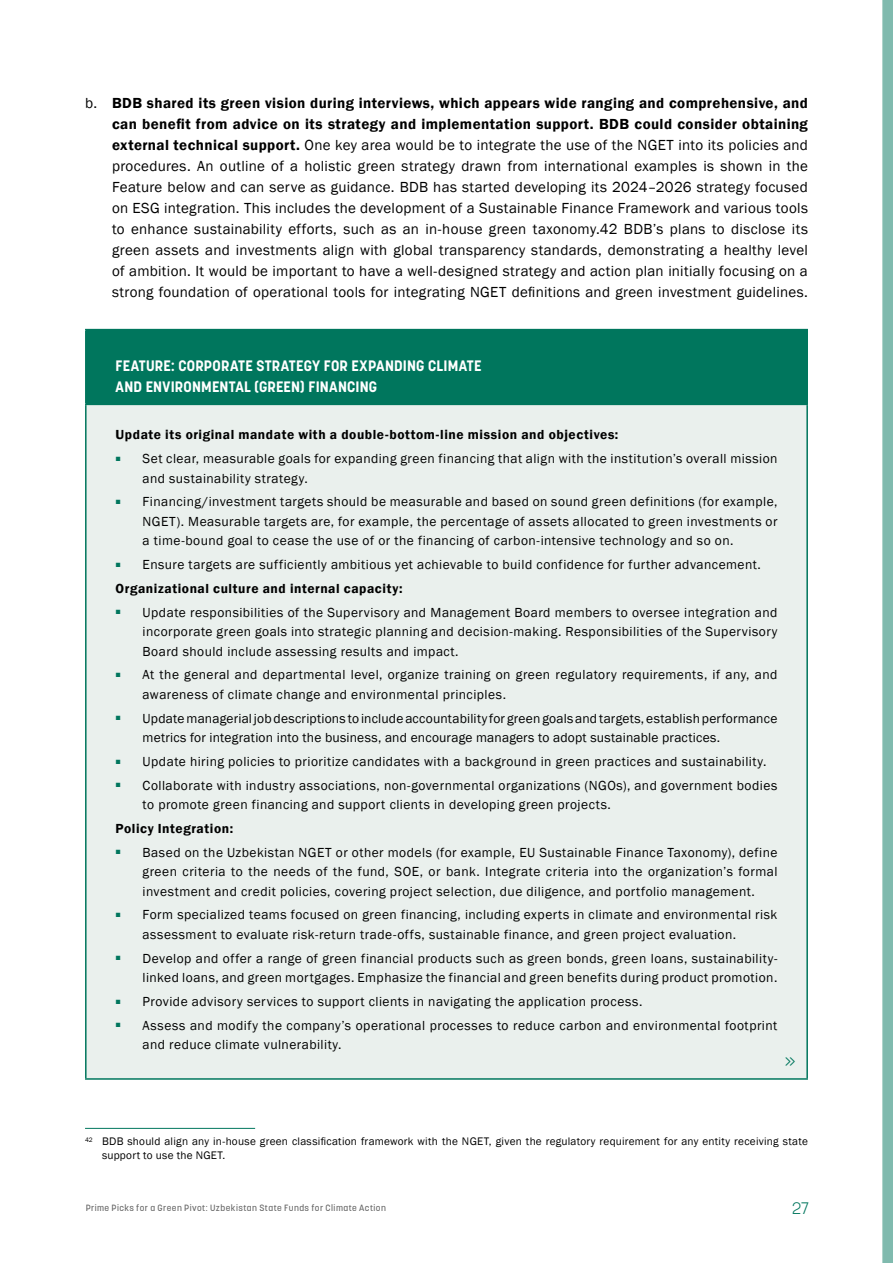
<style>
.page{position:relative;width:893px;height:1263px;background:#fff}
.page>*{position:absolute;margin:0;border:0;box-sizing:border-box;transform-origin:0 0}
.t1{font:300 16.5px "Korolev";color:#00765d}
.t2{font:15px/21px "Franklin Gothic";letter-spacing:.02em;color:#000;text-align:justify}
.t3{font:700 15px/21px "Korolev";letter-spacing:.015em;color:#fff}
.t4{font:13.5px/19.5px "Franklin Gothic";letter-spacing:.035em;color:#000}
.t5{font:13.5px/19.5px "Franklin Gothic";letter-spacing:.015em;color:#000}
.t6{font:600 13.5px "Franklin Gothic";letter-spacing:.04em;color:#000}
.t7{font:11.25px/13.5px "Franklin Gothic";letter-spacing:.02em;color:#000}
.t8{font:500 9px "Korolev";letter-spacing:.05em;color:#000}
.s1{font-weight:600}
</style>
<div class="page">
<svg style="left:882px;top:0;width:11px;height:1263px;background:#84bcb0"></svg>
<div style="left:86px;top:330px;width:721px;height:74px;background:#00765d"></div>
<div style="left:86px;top:404px;width:721px;height:675px;background:#eaf0ed"></div>
<hr style="left:85px;top:329px;width:723px;height:1px;background:#00765d">
<hr style="left:85px;top:330px;width:2px;height:74px;background:#00765d">
<hr style="left:806px;top:330px;width:2px;height:74px;background:#00765d">
<hr style="left:85px;top:404px;width:723px;height:1px;background:#00765d">
<hr style="left:85px;top:405px;width:2px;height:673px;background:#00765d">
<hr style="left:806px;top:405px;width:2px;height:673px;background:#00765d">
<hr style="left:85px;top:1078px;width:723px;height:2px;background:#00765d">
<hr style="left:85px;top:1128px;width:170px;height:1px;background:#00765d">
<p class="t2" style="left:112px;top:93px;width:697px;text-indent:-27px">b. <span class="s1">BDB shared its green vision during interviews, which appears wide ranging and comprehensive, and can benefit from advice on its strategy and implementation support. BDB could consider obtaining external technical support.</span> One key area would be to integrate the use of the NGET into its policies and procedures. An outline of a holistic green strategy drawn from international examples is shown in the Feature below and can serve as guidance. BDB has started developing its 2024–2026 strategy focused on ESG integration. This includes the development of a Sustainable Finance Framework and various tools to enhance sustainability efforts, such as an in-house green taxonomy.42 BDB’s plans to disclose its green assets and investments align with global transparency standards, demonstrating a healthy level of ambition. It would be important to have a well-designed strategy and action plan initially focusing on a strong foundation of operational tools for integrating NGET definitions and green investment guidelines.</p>
<p class="t3" style="left:116px;top:355px;width:367px">FEATURE: CORPORATE STRATEGY FOR EXPANDING CLIMATE<br>AND ENVIRONMENTAL (GREEN) FINANCING</p>
<p class="t6" style="left:116px;top:426px;width:504px">Update its original mandate with a double-bottom-line mission and objectives:</p>
<p class="t4" style="left:143px;top:449px;width:636px;text-indent:-27px"><sup>■</sup> Set clear, measurable goals for expanding green financing that align with the institution’s overall mission and sustainability strategy.</p>
<p class="t4" style="left:143px;top:492px;width:636px;text-align:justify;text-indent:-27px"><sup>■</sup> Financing/investment targets should be measurable and based on sound green definitions (for example, NGET). Measurable targets are, for example, the percentage of assets allocated to green investments or a time-bound goal to cease the use of or the financing of carbon-intensive technology and so on.</p>
<p class="t4" style="left:116px;top:553px;width:647px;line-height:23.7px"><sup>■</sup> Ensure targets are sufficiently ambitious yet achievable to build confidence for further advancement.<br><span class="s1">Organizational culture and internal capacity:</span></p>
<p class="t4" style="left:143px;top:603px;width:636px;text-align:justify;text-indent:-27px"><sup>■</sup> Update responsibilities of the Supervisory and Management Board members to oversee integration and incorporate green goals into strategic planning and decision-making. Responsibilities of the Supervisory Board should include assessing results and impact.</p>
<p class="t4" style="left:143px;top:665px;width:636px;text-indent:-27px"><sup>■</sup> At the general and departmental level, organize training on green regulatory requirements, if any, and awareness of climate change and environmental principles.</p>
<p class="t5" style="left:143px;top:709px;width:636px;text-indent:-27px"><sup>■</sup> Update managerial job descriptions to include accountability for green goals and targets, establish performance metrics for integration into the business, and encourage managers to adopt sustainable practices.</p>
<p class="t4" style="left:116px;top:752px;width:652px"><sup>■</sup> Update hiring policies to prioritize candidates with a background in green practices and sustainability.</p>
<p class="t4" style="left:143px;top:776px;width:636px;text-indent:-27px"><sup>■</sup> Collaborate with industry associations, non-governmental organizations (NGOs), and government bodies to promote green financing and support clients in developing green projects.</p>
<p class="t6" style="left:116px;top:820px;width:119px">Policy Integration:</p>
<p class="t4" style="left:143px;top:843px;width:636px;text-align:justify;text-indent:-27px"><sup>■</sup> Based on the Uzbekistan NGET or other models (for example, EU Sustainable Finance Taxonomy), define green criteria to the needs of the fund, SOE, or bank. Integrate criteria into the organization’s formal investment and credit policies, covering project selection, due diligence, and portfolio management.</p>
<p class="t4" style="left:143px;top:905px;width:636px;text-indent:-27px"><sup>■</sup> Form specialized teams focused on green financing, including experts in climate and environmental risk assessment to evaluate risk-return trade-offs, sustainable finance, and green project evaluation.</p>
<p class="t4" style="left:116px;top:949px;width:663px;text-align:right"><sup>■</sup> Develop and offer a range of green financial products such as green bonds, green loans, sustainability&shy;linked loans, and green mortgages. Emphasize the financial and green benefits during product promotion.</p>
<p class="t4" style="left:116px;top:992px;width:528px"><sup>■</sup> Provide advisory services to support clients in navigating the application process.</p>
<p class="t4" style="left:143px;top:1016px;width:636px;text-indent:-27px"><sup>■</sup> Assess and modify the company’s operational processes to reduce carbon and environmental footprint and reduce climate vulnerability.</p>
<p class="t7" style="left:102px;top:1135px;width:707px;text-indent:-17px"><sup>42</sup> BDB should align any in-house green classification framework with the NGET, given the regulatory requirement for any entity receiving state support to use the NGET.</p>
<p class="t8" style="left:86px;top:1202px;width:302px">Prime Picks for a Green Pivot: Uzbekistan State Funds for Climate Action</p>
<p class="t1" style="left:792px;top:1197px;width:18px">27</p>
</div>
